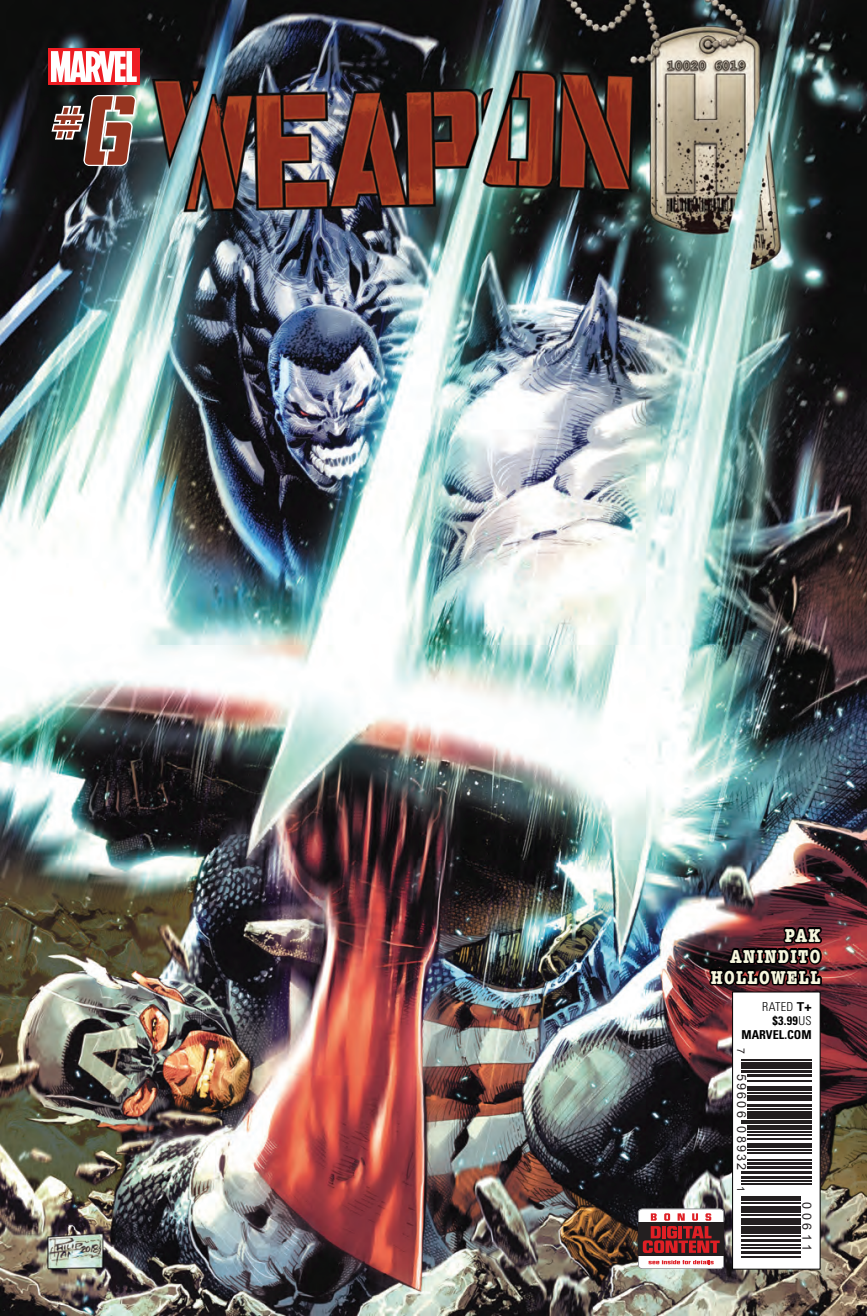
<style>
.page{position:relative;width:867px;height:1316px;background:#fff}
.page>*{position:absolute;margin:0;border:0;box-sizing:border-box;transform-origin:0 0}
.t1{font:700 condensed 19.25px/21px "American Typewriter";letter-spacing:.07em;color:#f7f7de;text-align:right}
.t2{font:12.6px "Arial";letter-spacing:.17em;color:#231f20}
.t3{font:700 condensed 12.25px/14px "Univers LT Std";color:#000001;text-align:right}
.t4{font:10.5px "Arial";color:#231f20}
.s1{font-weight:300}
.s2{font-stretch:normal}
</style>
<div class="page">
<img style="left:0;top:0;width:866px;height:1315px">
<div style="left:48px;top:48px;width:91px;height:37px;background:#ee1d23"></div>
<svg style="left:51px;top:51px;width:86px;height:31px"></svg>
<svg style="left:50px;top:94px;width:87px;height:73px;background:#735148"></svg>
<img style="left:638px;top:910px;width:186px;height:359px">
<h1 class="t1" style="left:710px;top:924px;width:111px">PAK<br>ANINDITO<br>HOLLOWELL</h1>
<p class="t3" style="left:741px;top:999px;width:72px"><span class="s1">RATED</span> <span class="s2">T+ </span>$3.99<span class="s1">US<br></span>MARVEL.COM</p>
<p class="t4" style="left:747px;top:1047px;width:7px;rotate:90deg">7</p>
<p class="t2" style="left:749px;top:1073px;width:98px;rotate:90deg">59606 08932</p>
<p class="t4" style="left:747px;top:1185px;width:7px;rotate:90deg">1</p>
<p class="t2" style="left:814px;top:1202px;width:50px;rotate:90deg">00611</p>
</div>
